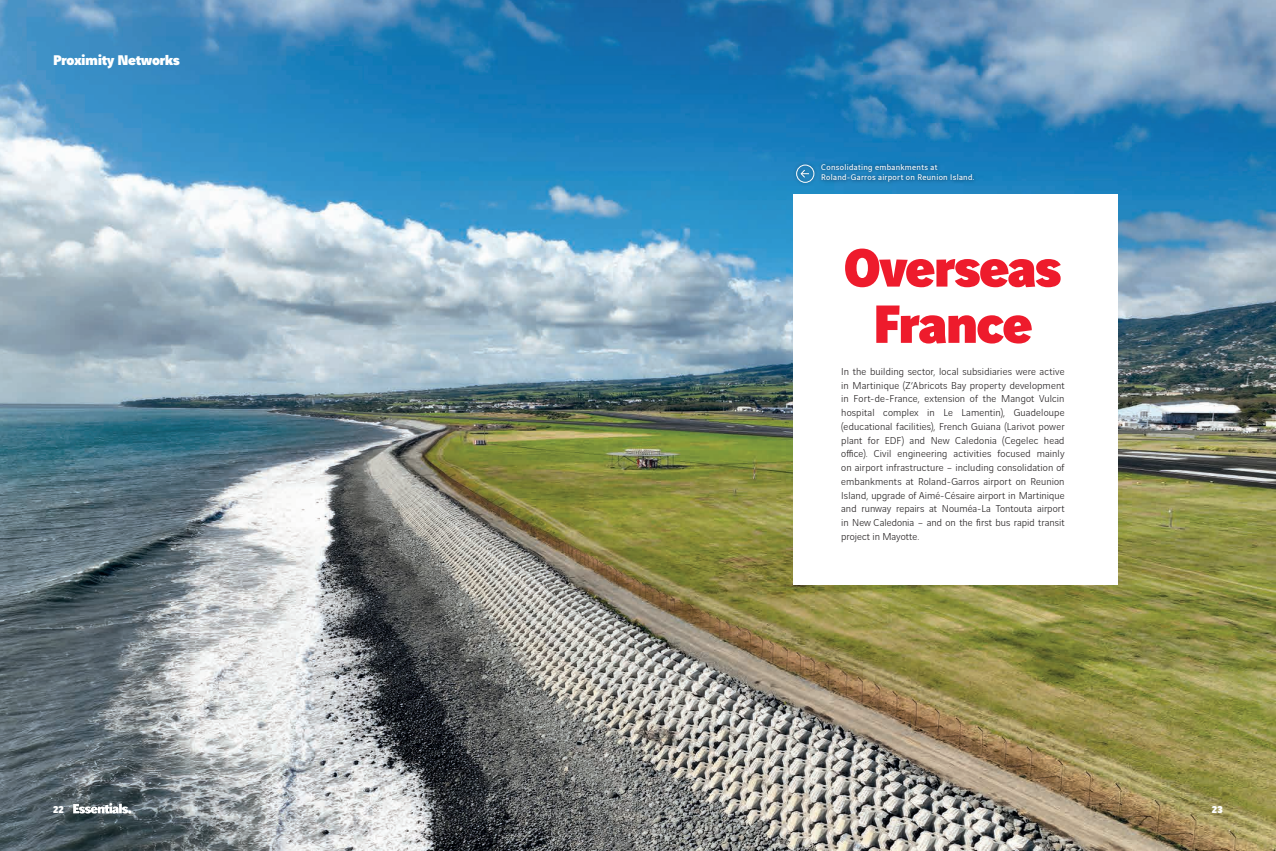
<style>
.page{position:relative;width:1276px;height:851px;background:#fff}
.page>*{position:absolute;margin:0;border:0;box-sizing:border-box;transform-origin:0 0}
.t1{font:900 57.5px/56.2px "Vinci Sans";letter-spacing:-.04em;color:#ee1b2c;text-align:center}
.t2{font:900 15px "Vinci Sans";letter-spacing:-.03em;color:#fff}
.t3{font:300 10.62px/13.8px "Vinci Sans";letter-spacing:.005em;color:#231f20;text-align:justify}
.t4{font:900 10.62px "Vinci Sans";color:#fff}
.t5{font:8.75px/10.5px "Vinci Sans";letter-spacing:.035em;color:#fff}
</style>
<div class="page">
<img style="left:0;top:0;width:1276px;height:850px">
<div style="left:792px;top:194px;width:325px;height:391px;background:#fff"></div>
<div style="left:793px;top:160px;width:184px;height:26px;background:#001;opacity:.54"></div>
<div style="left:796px;top:165px;width:18px;height:18px;border:1px solid #fff;border-radius:50%"></div>
<svg style="left:800px;top:169px;width:9px;height:9px"></svg>
<svg style="left:73px;top:802px;width:58px;height:11px"></svg>
<h2 class="t2" style="left:53px;top:47px;width:128px">Proximity Networks</h2>
<p class="t5" style="left:821px;top:161px;width:155px">Consolidating embankments at<br>Roland-Garros airport on Reunion Island.</p>
<h1 class="t1" style="left:843px;top:233px;width:220px">Overseas<br>France</h1>
<p class="t3" style="left:841px;top:363px;width:225px">In the building sector, local subsidiaries were active in Martinique (Z’Abricots Bay property development in Fort-de-France, extension of the Mangot Vulcin hospital complex in Le Lamentin), Guadeloupe (educational facilities), French Guiana (Larivot power plant for EDF) and New Caledonia (Cegelec head office). Civil engineering activities focused mainly on airport infrastructure – including consolidation of embankments at Roland-Garros airport on Reunion Island, upgrade of Aimé-Césaire airport in Martinique and runway repairs at Nouméa-La Tontouta airport in New Caledonia – and on the first bus rapid transit project in Mayotte.</p>
<p class="t4" style="left:53px;top:800px;width:12px">22</p>
<p class="t4" style="left:1212px;top:800px;width:12px">23</p>
</div>
